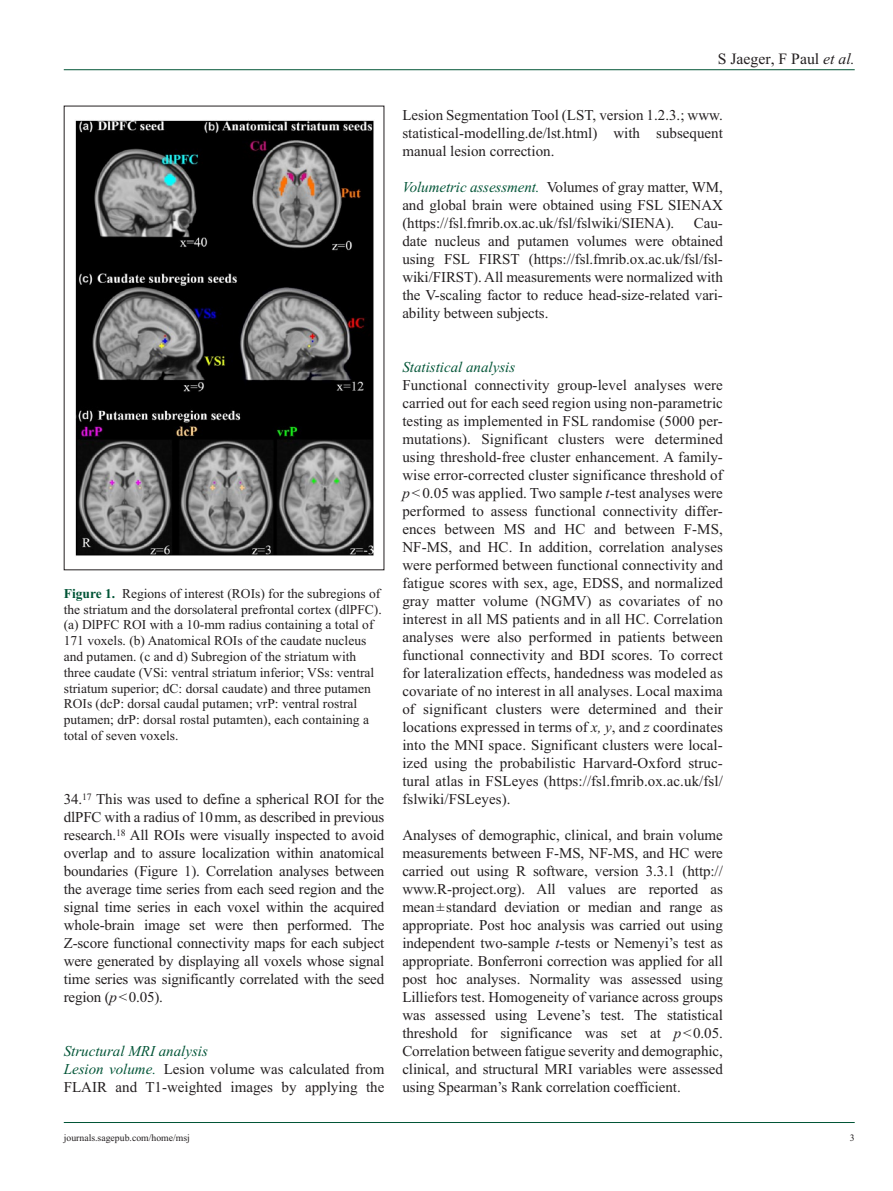
<style>
.page{position:relative;width:893px;height:1191px;background:#fff}
.page>*{position:absolute;margin:0;border:0;box-sizing:border-box;transform-origin:0 0}
.t1{font:15.75px "Times New Roman";color:#231f20}
.t2{font:15px/18px "Times New Roman";letter-spacing:-.005em;color:#231f20;text-align:justify}
.t3{font:italic 15px "Times New Roman";color:#015436}
.t4{font:13.5px/15.8px "Times New Roman";color:#231f20}
.t5{font:9.75px "Times New Roman";color:#231f20}
.s1{font-style:italic}
.s2{font-weight:700;color:#015436}
.s3{font-style:italic;color:#015436}
</style>
<div class="page">
<hr style="left:64px;top:69px;width:791px;height:1px;background:#015436">
<hr style="left:64px;top:1122px;width:791px;height:1px;background:#015436">
<img style="left:75px;top:120px;width:299px;height:436px">
<p class="t1" style="left:718px;top:53px;width:138px">S Jaeger, F Paul <span class="s1">et al.</span></p>
<p class="t4" style="left:64px;top:587px;width:319px"><span class="s2">Figure 1.</span> Regions of interest (ROIs) for the subregions of the striatum and the dorsolateral prefrontal cortex (dlPFC). (a) DlPFC ROI with a 10-mm radius containing a total of 171 voxels. (b) Anatomical ROIs of the caudate nucleus and putamen. (c and d) Subregion of the striatum with three caudate (VSi: ventral striatum inferior; VSs: ventral striatum superior; dC: dorsal caudate) and three putamen ROIs (dcP: dorsal caudal putamen; vrP: ventral rostral putamen; drP: dorsal rostal putamten), each containing a total of seven voxels.</p>
<p class="t2" style="left:64px;top:791px;width:322px">34.<sup>17</sup> This was used to define a spherical ROI for the dlPFC with a radius of 10 mm, as described in previous research.<sup>18</sup> All ROIs were visually inspected to avoid overlap and to assure localization within anatomical boundaries (Figure 1). Correlation analyses between the average time series from each seed region and the signal time series in each voxel within the acquired whole-brain image set were then performed. The Z-score functional connectivity maps for each subject were generated by displaying all voxels whose signal time series was significantly correlated with the seed region (<span class="s1">p</span> &lt; 0.05).</p>
<p class="t2" style="left:64px;top:1043px;width:322px;text-align:left"><span class="s3">Structural MRI analysis<br>Lesion volume.</span> Lesion volume was calculated from<br>FLAIR and T1-weighted images by applying the</p>
<p class="t2" style="left:402px;top:107px;width:322px">Lesion Segmentation Tool (LST, version 1.2.3.; www. statistical-modelling.de/lst.html) with subsequent manual lesion correction.</p>
<p class="t2" style="left:402px;top:179px;width:322px"><span class="s3">Volumetric assessment.</span> Volumes of gray matter, WM, and global brain were obtained using FSL SIENAX (https://fsl.fmrib.ox.ac.uk/fsl/fslwiki/SIENA).</p>
<p class="t2" style="left:402px;top:215px;width:322px;text-indent:292px">Cau&shy;date nucleus and putamen volumes were obtained using FSL FIRST (https://fsl.fmrib.ox.ac.uk/fsl/fsl&shy;wiki/FIRST). All measurements were normalized with the V-scaling factor to reduce head-size-related vari&shy;ability between subjects.</p>
<p class="t3" style="left:402px;top:362px;width:114px">Statistical analysis</p>
<p class="t2" style="left:402px;top:377px;width:322px">Functional connectivity group-level analyses were carried out for each seed region using non-parametric testing as implemented in FSL randomise (5000 per&shy;mutations). Significant clusters were determined using threshold-free cluster enhancement. A family&shy;wise error-corrected cluster significance threshold of <span class="s1">p</span> &lt; 0.05 was applied. Two sample <span class="s1">t</span>-test analyses were performed to assess functional connectivity differ&shy;ences between MS and HC and between F-MS, NF-MS, and HC. In addition, correlation analyses were performed between functional connectivity and fatigue scores with sex, age, EDSS, and normalized gray matter volume (NGMV) as covariates of no interest in all MS patients and in all HC. Correlation analyses were also performed in patients between functional connectivity and BDI scores. To correct for lateralization effects, handedness was modeled as covariate of no interest in all analyses. Local maxima of significant clusters were determined and their locations expressed in terms of <span class="s1">x, y</span>, and <span class="s1">z</span> coordinates into the MNI space. Significant clusters were local&shy;ized using the probabilistic Harvard-Oxford struc&shy;tural atlas in FSLeyes (https://fsl.fmrib.ox.ac.uk/fsl/ fslwiki/FSLeyes).</p>
<p class="t2" style="left:402px;top:827px;width:322px">Analyses of demographic, clinical, and brain volume measurements between F-MS, NF-MS, and HC were carried out using R software, version 3.3.1 (http:// www.R-project.org). All values are reported as mean ± standard deviation or median and range as appropriate. Post hoc analysis was carried out using independent two-sample <span class="s1">t</span>-tests or Nemenyi’s test as appropriate. Bonferroni correction was applied for all post hoc analyses. Normality was assessed using Lilliefors test. Homogeneity of variance across groups was assessed using Levene’s test. The statistical threshold for significance was set at <span class="s1">p</span> &lt; 0.05.<br>Correlation between fatigue severity and demographic, clinical, and structural MRI variables were assessed using Spearman’s Rank correlation coefficient.</p>
<p class="t5" style="left:64px;top:1134px;width:128px">journals.sagepub.com/home/msj</p>
<p class="t5" style="left:850px;top:1134px;width:6px">3</p>
</div>
